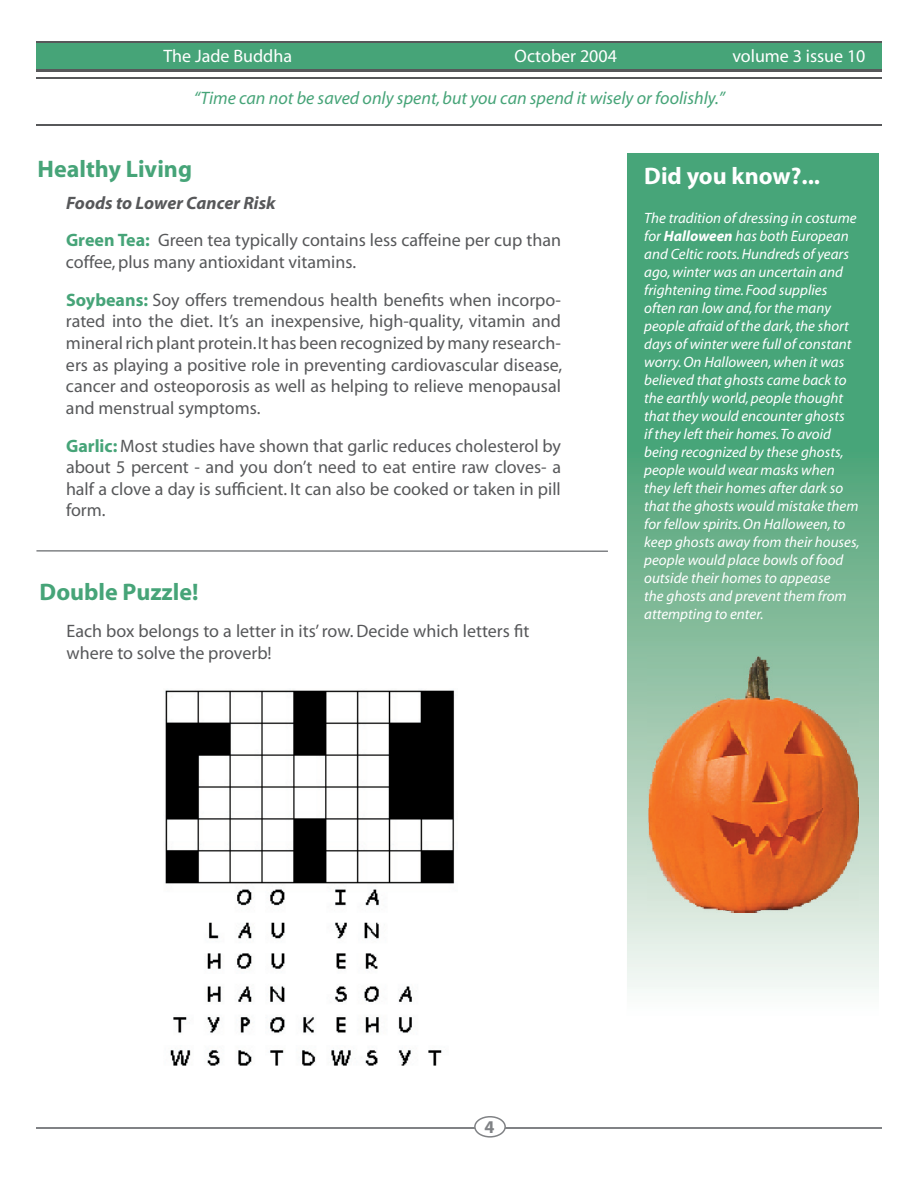
<style>
.page{position:relative;width:918px;height:1188px;background:#fff}
.page>*{position:absolute;margin:0;border:0;box-sizing:border-box;transform-origin:0 0}
.t1{font:700 24px "Myriad";color:#46a478}
.t2{font:700 24px "Myriad";color:#fff}
.t3{font:18px/21.6px "Myriad";color:#57585a}
.t4{font:italic 18px "Myriad";color:#46a478}
.t5{font:18px "Myriad";color:#fff}
.t6{font:700 18px "Myriad";color:#808285}
.t7{font:italic 15px/18px "Myriad";color:#fff}
.s1{font-weight:700;font-style:italic}
.s2{font-weight:700;color:#46a478}
.s3{font-weight:700}
</style>
<div class="page">
<hr style="left:36px;top:78px;width:846px;height:1px;background:#57585a">
<div style="left:36px;top:44px;width:846px;height:26px;background:#46a478"></div>
<hr style="left:36px;top:42px;width:846px;height:1px;background:#57585a">
<hr style="left:36px;top:69px;width:846px;height:3px;background:#57585a">
<hr style="left:36px;top:1127px;width:846px;height:2px;background:#808285">
<svg style="left:474px;top:1116px;width:32px;height:22px"></svg>
<hr style="left:36px;top:124px;width:846px;height:2px;background:#57585a">
<hr style="left:36px;top:550px;width:572px;height:2px;background:#808285">
<img style="left:165px;top:690px;width:290px;height:376px">
<svg style="left:627px;top:153px;width:252px;height:836px;background:#6eb592"></svg>
<img style="left:647px;top:655px;width:212px;height:257px">
<p class="t5" style="left:164px;top:47px;width:130px">The Jade Buddha</p>
<p class="t5" style="left:514px;top:47px;width:104px">October 2004</p>
<p class="t5" style="left:732px;top:47px;width:135px">volume 3 issue 10</p>
<p class="t4" style="left:194px;top:89px;width:533px">“Time can not be saved only spent, but you can spend it wisely or foolishly.”</p>
<h1 class="t1" style="left:38px;top:157px;width:156px">Healthy Living</h1>
<p class="t3" style="left:66px;top:184px;width:497px;line-height:37.8px"><span class="s1">Foods to Lower Cancer Risk<br></span><span class="s2">Green Tea:</span> Green tea typically contains less caffeine per cup than</p>
<p class="t3" style="left:66px;top:244px;width:496px;line-height:37.8px">coffee, plus many antioxidant vitamins.<br><span class="s2">Soybeans:</span> Soy offers tremendous health benefits when incorpo-</p>
<p class="t3" style="left:66px;top:311px;width:498px;text-align:justify">rated into the diet. It’s an inexpensive, high-quality, vitamin and mineral rich plant protein. It has been recognized by many research&shy;ers as playing a positive role in preventing cardiovascular disease, cancer and osteoporosis as well as helping to relieve menopausal and menstrual symptoms.</p>
<p class="t3" style="left:66px;top:435px;width:497px;text-align:justify"><span class="s2">Garlic:</span> Most studies have shown that garlic reduces cholesterol by about 5 percent - and you don’t need to eat entire raw cloves- a half a clove a day is sufficient. It can also be cooked or taken in pill form.</p>
<h1 class="t1" style="left:40px;top:579px;width:161px">Double Puzzle!</h1>
<p class="t3" style="left:67px;top:621px;width:464px">Each box belongs to a letter in its’ row. Decide which letters fit where to solve the proverb!</p>
<h1 class="t2" style="left:644px;top:163px;width:177px">Did you know?...</h1>
<p class="t7" style="left:644px;top:210px;width:217px">The tradition of dressing in costume for <span class="s3">Halloween</span> has both European and Celtic roots. Hundreds of years ago, winter was an uncertain and frightening time. Food supplies often ran low and, for the many people afraid of the dark, the short days of winter were full of constant worry. On Halloween, when it was believed that ghosts came back to the earthly world, people thought that they would encounter ghosts<br>if they left their homes. To avoid being recognized by these ghosts, people would wear masks when they left their homes after dark so that the ghosts would mistake them for fellow spirits. On Halloween, to keep ghosts away from their houses, people would place bowls of food outside their homes to appease<br>the ghosts and prevent them from attempting to enter.</p>
<p class="t6" style="left:484px;top:1117px;width:11px">4</p>
</div>
